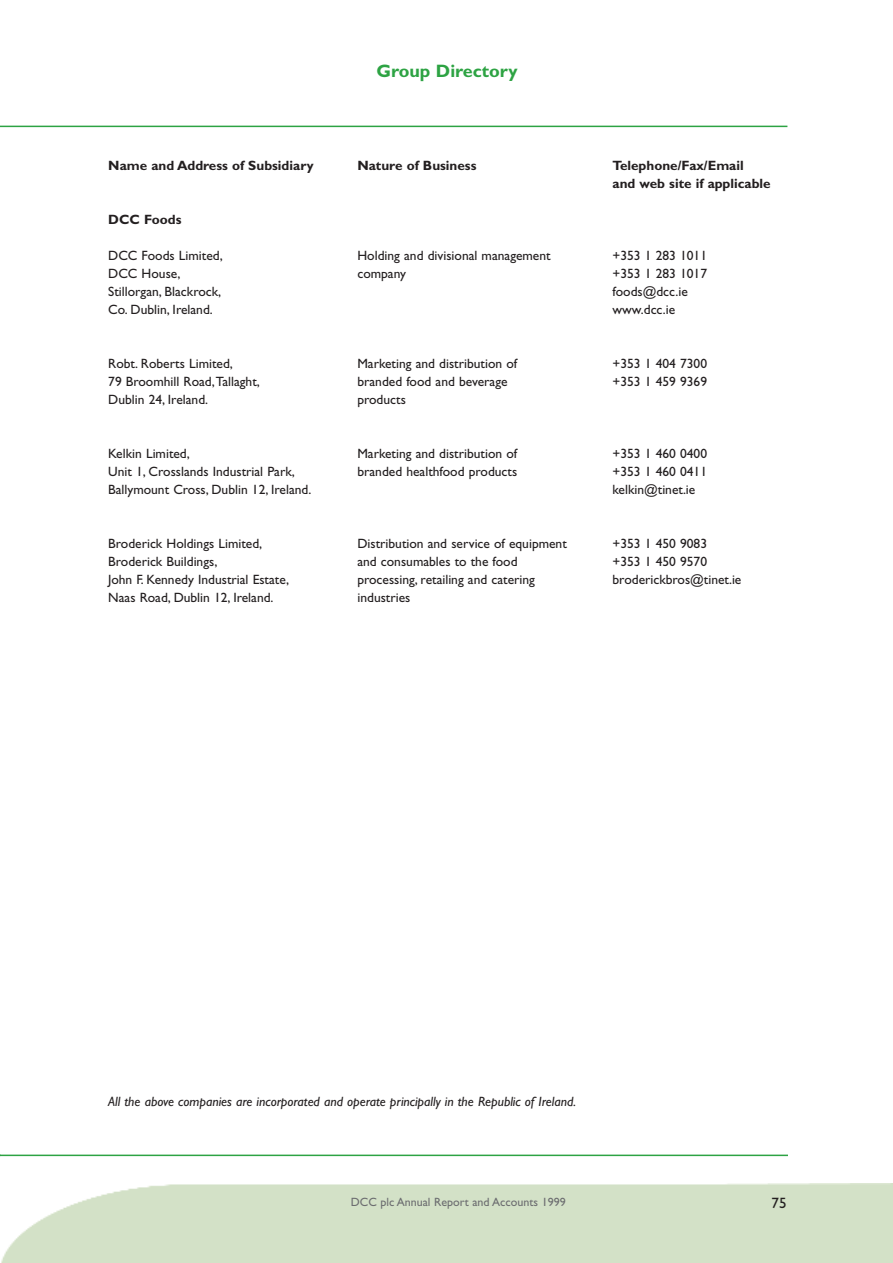
<style>
.page{position:relative;width:893px;height:1263px;background:#fff}
.page>*{position:absolute;margin:0;border:0;box-sizing:border-box;transform-origin:0 0}
.t1{font:700 18px "Gill Sans";color:#2da343}
.t2{font:15px "Gill Sans";color:#231f20}
.t3{font:13.5px "Gill Sans";color:#231f20}
.t4{font:700 13.5px/18px "Gill Sans";color:#231f20}
.t5{font:italic 13.5px "Gill Sans";color:#231f20}
.t6{font:12px "Gill Sans";color:#6c6d70}
</style>
<div class="page">
<hr style="left:0;top:126px;width:787px;height:1px;background:#2da343">
<hr style="left:0;top:1155px;width:788px;height:1px;background:#2da343">
<h1 class="t1" style="left:376px;top:64px;width:143px">Group Directory</h1>
<p class="t4" style="left:108px;top:158px;width:207px">Name and Address of Subsidiary</p>
<p class="t4" style="left:357px;top:158px;width:121px">Nature of Business</p>
<p class="t4" style="left:612px;top:158px;width:159px">Telephone/Fax/Email<br>and web site if applicable</p>
<p class="t4" style="left:108px;top:212px;width:75px">DCC Foods</p>
<p class="t3" style="left:108px;top:250px;width:116px">DCC Foods Limited,</p>
<p class="t3" style="left:357px;top:250px;width:195px">Holding and divisional management</p>
<p class="t3" style="left:612px;top:250px;width:96px">+353 1 283 1011</p>
<p class="t3" style="left:108px;top:268px;width:74px">DCC House,</p>
<p class="t3" style="left:357px;top:268px;width:50px">company</p>
<p class="t3" style="left:612px;top:268px;width:96px">+353 1 283 1017</p>
<p class="t3" style="left:108px;top:286px;width:114px">Stillorgan, Blackrock,</p>
<p class="t3" style="left:612px;top:286px;width:77px">foods@dcc.ie</p>
<p class="t3" style="left:108px;top:304px;width:106px">Co. Dublin, Ireland.</p>
<p class="t3" style="left:612px;top:304px;width:64px">www.dcc.ie</p>
<p class="t3" style="left:108px;top:358px;width:126px">Robt. Roberts Limited,</p>
<p class="t3" style="left:357px;top:358px;width:161px">Marketing and distribution of</p>
<p class="t3" style="left:612px;top:358px;width:96px">+353 1 404 7300</p>
<p class="t3" style="left:108px;top:376px;width:153px">79 Broomhill Road,Tallaght,</p>
<p class="t3" style="left:357px;top:376px;width:152px">branded food and beverage</p>
<p class="t3" style="left:612px;top:376px;width:96px">+353 1 459 9369</p>
<p class="t3" style="left:108px;top:394px;width:101px">Dublin 24, Ireland.</p>
<p class="t3" style="left:357px;top:394px;width:50px">products</p>
<p class="t3" style="left:108px;top:448px;width:83px">Kelkin Limited,</p>
<p class="t3" style="left:357px;top:448px;width:161px">Marketing and distribution of</p>
<p class="t3" style="left:612px;top:448px;width:96px">+353 1 460 0400</p>
<p class="t3" style="left:108px;top:466px;width:188px">Unit 1, Crosslands Industrial Park,</p>
<p class="t3" style="left:357px;top:466px;width:161px">branded healthfood products</p>
<p class="t3" style="left:612px;top:466px;width:96px">+353 1 460 0411</p>
<p class="t3" style="left:108px;top:484px;width:205px">Ballymount Cross, Dublin 12, Ireland.</p>
<p class="t3" style="left:612px;top:484px;width:84px">kelkin@tinet.ie</p>
<p class="t3" style="left:108px;top:538px;width:155px">Broderick Holdings Limited,</p>
<p class="t3" style="left:357px;top:538px;width:211px">Distribution and service of equipment</p>
<p class="t3" style="left:612px;top:538px;width:96px">+353 1 450 9083</p>
<p class="t3" style="left:108px;top:556px;width:110px">Broderick Buildings,</p>
<p class="t3" style="left:357px;top:556px;width:162px">and consumables to the food</p>
<p class="t3" style="left:612px;top:556px;width:96px">+353 1 450 9570</p>
<p class="t3" style="left:108px;top:574px;width:182px">John F. Kennedy Industrial Estate,</p>
<p class="t3" style="left:357px;top:574px;width:179px">processing, retailing and catering</p>
<p class="t3" style="left:612px;top:574px;width:130px">broderickbros@tinet.ie</p>
<p class="t3" style="left:108px;top:592px;width:167px">Naas Road, Dublin 12, Ireland.</p>
<p class="t3" style="left:357px;top:592px;width:54px">industries</p>
<p class="t5" style="left:108px;top:1096px;width:469px">All the above companies are incorporated and operate principally in the Republic of Ireland.</p>
<p class="t6" style="left:351px;top:1198px;width:216px">DCC plc Annual Report and Accounts 1999</p>
<p class="t2" style="left:771px;top:1198px;width:16px">75</p>
</div>
